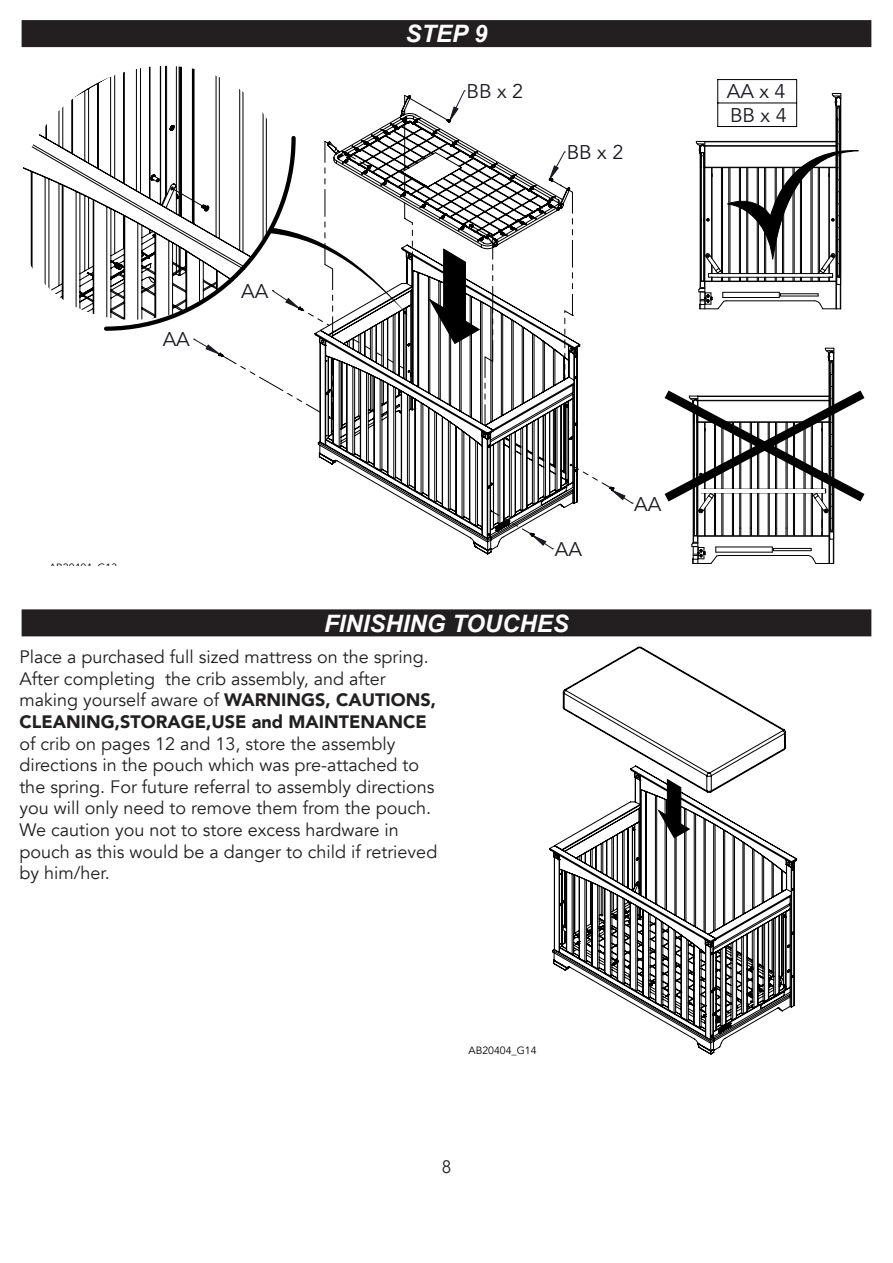
<style>
.page{position:relative;width:893px;height:1263px;background:#fff}
.page>*{position:absolute;margin:0;border:0;box-sizing:border-box;transform-origin:0 0}
.t1{font:italic 700 24px "Arial";color:#fff}
.t2{font:19.8px/23.5px "Avenir";color:#191924}
.t3{font:18px/21.6px "Avenir";color:#231f20}
.t4{font:18px "Avenir";color:#231f20;scale:.95 1}
.t5{font:10.5px "Avenir";color:#000}
.s1{font-weight:900}
</style>
<div class="page">
<div style="left:22px;top:610px;width:849px;height:26px;background:#231f20"></div>
<div style="left:22px;top:609px;width:849px;height:27px;border:2px solid #231f20"></div>
<div style="left:22px;top:21px;width:849px;height:25px;background:#231f20"></div>
<div style="left:22px;top:20px;width:849px;height:27px;border:2px solid #231f20"></div>
<hr style="left:717px;top:80px;width:1px;height:47px;background:#000">
<hr style="left:718px;top:126px;width:79px;height:1px;background:#000">
<hr style="left:796px;top:80px;width:1px;height:47px;background:#000">
<hr style="left:718px;top:79px;width:79px;height:1px;background:#000">
<hr style="left:718px;top:103px;width:79px;height:1px;background:#000">
<svg style="left:317px;top:151px;width:298px;height:404px"></svg>
<svg style="left:490px;top:510px;width:41px;height:25px"></svg>
<svg style="left:564px;top:403px;width:47px;height:86px"></svg>
<svg style="left:551px;top:179px;width:22px;height:200px"></svg>
<hr style="left:836px;top:118px;width:1px;height:157px;background:#000">
<hr style="left:840px;top:118px;width:1px;height:157px;background:#000">
<hr style="left:839px;top:106px;width:1px;height:171px;background:#000">
<hr style="left:837px;top:106px;width:1px;height:171px;background:#000">
<svg style="left:832px;top:93px;width:10px;height:27px"></svg>
<hr style="left:829px;top:373px;width:1px;height:157px;background:#000">
<hr style="left:833px;top:373px;width:1px;height:157px;background:#000">
<hr style="left:832px;top:361px;width:1px;height:171px;background:#000">
<hr style="left:830px;top:361px;width:1px;height:171px;background:#000">
<svg style="left:825px;top:347px;width:10px;height:28px"></svg>
<svg style="left:23px;top:66px;width:218px;height:249px"></svg>
<svg style="left:696px;top:141px;width:163px;height:169px"></svg>
<svg style="left:664px;top:383px;width:201px;height:181px"></svg>
<svg style="left:102px;top:91px;width:392px;height:334px"></svg>
<svg style="left:549px;top:646px;width:248px;height:409px"></svg>
<svg style="left:658px;top:779px;width:31px;height:59px"></svg>
<p class="t2" style="left:163px;top:328px;width:29px">AA</p>
<p class="t2" style="left:241px;top:280px;width:29px">AA</p>
<p class="t1" style="left:406px;top:18px;width:83px">STEP 9</p>
<p class="t2" style="left:467px;top:80px;width:58px">BB x 2</p>
<p class="t2" style="left:567px;top:141px;width:58px">BB x 2</p>
<p class="t5" style="left:49px;top:561px;width:70px">AB20404_G13</p>
<p class="t2" style="left:555px;top:538px;width:29px">AA</p>
<p class="t1" style="left:324px;top:607px;width:246px">FINISHING TOUCHES</p>
<p class="t3" style="left:19px;top:646px;width:411px">Place a purchased full sized mattress on the spring.</p>
<p class="t3" style="left:19px;top:668px;width:368px">After completing the crib assembly, and after</p>
<p class="t3" style="left:19px;top:690px;width:418px">making yourself aware of <span class="s1">WARNINGS, CAUTIONS,<br>CLEANING,STORAGE,USE and MAINTENANCE </span>of crib on pages 12 and 13, store the assembly</p>
<p class="t3" style="left:19px;top:754px;width:419px">directions in the pouch which was pre-attached to the spring. For future referral to assembly directions you will only need to remove them from the pouch.<br>We caution you not to store excess hardware in pouch as this would be a danger to child if retrieved by him/her.</p>
<p class="t2" style="left:634px;top:492px;width:29px">AA</p>
<p class="t5" style="left:469px;top:1044px;width:70px">AB20404_G14</p>
<p class="t4" style="left:442px;top:1156px;width:12px">8</p>
<p class="t2" style="left:727px;top:80px;width:61px">AA x 4<br>BB x 4</p>
</div>
